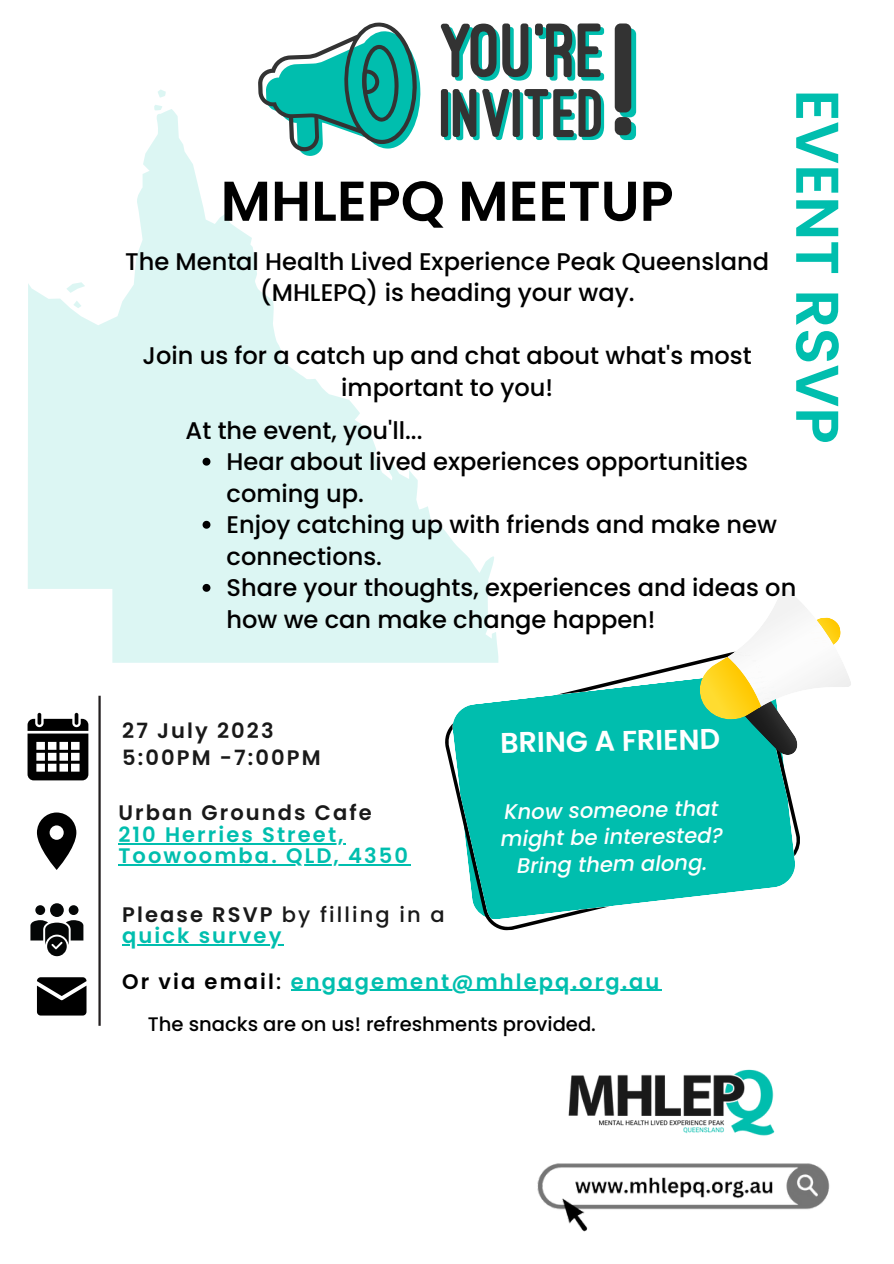
<style>
.page{position:relative;width:894px;height:1264px;background:#fff}
.page>*{position:absolute;margin:0;border:0;box-sizing:border-box;transform-origin:0 0}
.t1{font:600 60.15px "Poppins";color:#00beae}
.t2{font:600 55.95px "Poppins";color:#000}
.t3{font:600 28.65px "Poppins";color:#fff}
.t4{font:500 24.15px/31.5px "Poppins";color:#000}
.t5{font:italic 500 21.15px/27px "Poppins";color:#fff}
.t6{font:600 21px/21.5px "Poppins";letter-spacing:.1em;color:#00beae}
.t7{font:600 21px "Poppins";letter-spacing:.1em;color:#191919}
.t8{font:500 21px/21.5px "Poppins";letter-spacing:.1em;color:#191919}
.t9{font:500 19.65px "Poppins";color:#010101}
.s1{font-weight:600}
.s2{font-weight:600;color:#00beae}
.s3{color:#000}
.s4{font-weight:500;color:#000}
</style>
<div class="page">
<svg style="left:28px;top:109px;width:469px;height:553px;fill:#dcf6f3"></svg>
<svg style="left:154px;top:105px;width:9px;height:6px"></svg>
<svg style="left:158px;top:89px;width:8px;height:9px"></svg>
<svg style="left:66px;top:282px;width:19px;height:11px"></svg>
<svg style="left:73px;top:300px;width:8px;height:8px"></svg>
<img style="left:481px;top:989px;width:349px;height:243px">
<svg style="left:538px;top:27px;width:8px;height:12px"></svg>
<svg style="left:444px;top:92px;width:7px;height:48px"></svg>
<svg style="left:516px;top:92px;width:7px;height:48px"></svg>
<svg style="left:258px;top:22px;width:163px;height:134px"></svg>
<svg style="left:440px;top:23px;width:92px;height:58px"></svg>
<div style="left:535px;top:24px;width:7px;height:12px;background:#333;border-radius:3px"></div>
<svg style="left:546px;top:23px;width:58px;height:58px"></svg>
<div style="left:441px;top:89px;width:7px;height:48px;background:#333;border-radius:3px"></div>
<svg style="left:452px;top:89px;width:60px;height:51px"></svg>
<div style="left:512px;top:89px;width:7px;height:48px;background:#333;border-radius:3px"></div>
<svg style="left:524px;top:89px;width:80px;height:51px"></svg>
<svg style="left:614px;top:23px;width:22px;height:117px;background:#3d6865"></svg>
<svg style="left:437px;top:645px;width:370px;height:286px"></svg>
<svg style="left:452px;top:672px;width:344px;height:247px;fill:#00beae"></svg>
<svg style="left:806px;top:617px;width:35px;height:32px"></svg>
<svg style="left:780px;top:589px;width:13px;height:7px"></svg>
<svg style="left:695px;top:656px;width:103px;height:144px"></svg>
<svg style="left:202px;top:458px;width:8px;height:7px"></svg>
<svg style="left:202px;top:521px;width:8px;height:7px"></svg>
<svg style="left:202px;top:584px;width:8px;height:8px"></svg>
<hr style="left:98px;top:695px;width:3px;height:330px;background:#231f20">
<svg style="left:37px;top:977px;width:49px;height:38px;background:#202020"></svg>
<svg style="left:28px;top:712px;width:60px;height:68px"></svg>
<svg style="left:37px;top:812px;width:39px;height:58px"></svg>
<hr style="left:118px;top:843px;width:227px;height:1px;background:#00beae">
<hr style="left:118px;top:864px;width:223px;height:1px;background:#00beae">
<hr style="left:341px;top:864px;width:69px;height:1px;background:#00beae">
<svg style="left:30px;top:903px;width:53px;height:53px"></svg>
<hr style="left:291px;top:989px;width:370px;height:1px;background:#00beae">
<hr style="left:122px;top:944px;width:161px;height:1px;background:#00beae">
<p class="t2" style="left:220px;top:162px;width:454px">MHLEPQ MEETUP</p>
<p class="t4" style="left:125px;top:245px;width:645px;text-align:center">The Mental Health Lived Experience Peak Queensland (MHLEPQ) is heading your way.</p>
<p class="t4" style="left:143px;top:340px;width:610px;text-align:center">Join us for a catch up and chat about what's most important to you!</p>
<p class="t4" style="left:186px;top:414px;width:238px">At the event, you'll...</p>
<p class="t1" style="left:859px;top:89px;width:356px;rotate:90deg">EVENT RSVP</p>
<p class="t4" style="left:226px;top:446px;width:523px">Hear about lived experiences opportunities coming up.</p>
<p class="t4" style="left:226px;top:509px;width:551px">Enjoy catching up with friends and make new connections.</p>
<p class="t4" style="left:226px;top:572px;width:571px">Share your thoughts, experiences and ideas on how we can make change happen!</p>
<p class="t7" style="left:122px;top:716px;width:153px">27 July 2023</p>
<p class="t7" style="left:122px;top:743px;width:200px">5:00PM -7:00PM</p>
<p class="t7" style="left:118px;top:798px;width:255px">Urban Grounds Cafe</p>
<p class="t6" style="left:118px;top:823px;width:291px">210 Herries Street,<br>Toowoomba. QLD, 4350</p>
<p class="t8" style="left:122px;top:903px;width:324px"><span class="s1">Please RSVP</span> by filling in a <span class="s2">quick survey</span></p>
<p class="t3" style="left:499px;top:722px;width:221px;rotate:-1deg">BRING A FRIEND</p>
<p class="t5" style="left:500px;top:798px;width:224px;rotate:-1deg">Know someone that might be interested?</p>
<p class="t5" style="left:516px;top:852px;width:192px;rotate:-1deg">Bring them along.</p>
<p class="t6" style="left:122px;top:970px;width:538px"><span class="s3">Or via email</span><span class="s4">:</span> engagement@mhlepq.org.au</p>
<p class="t9" style="left:148px;top:1010px;width:449px">The snacks are on us! refreshments provided.</p>
</div>
